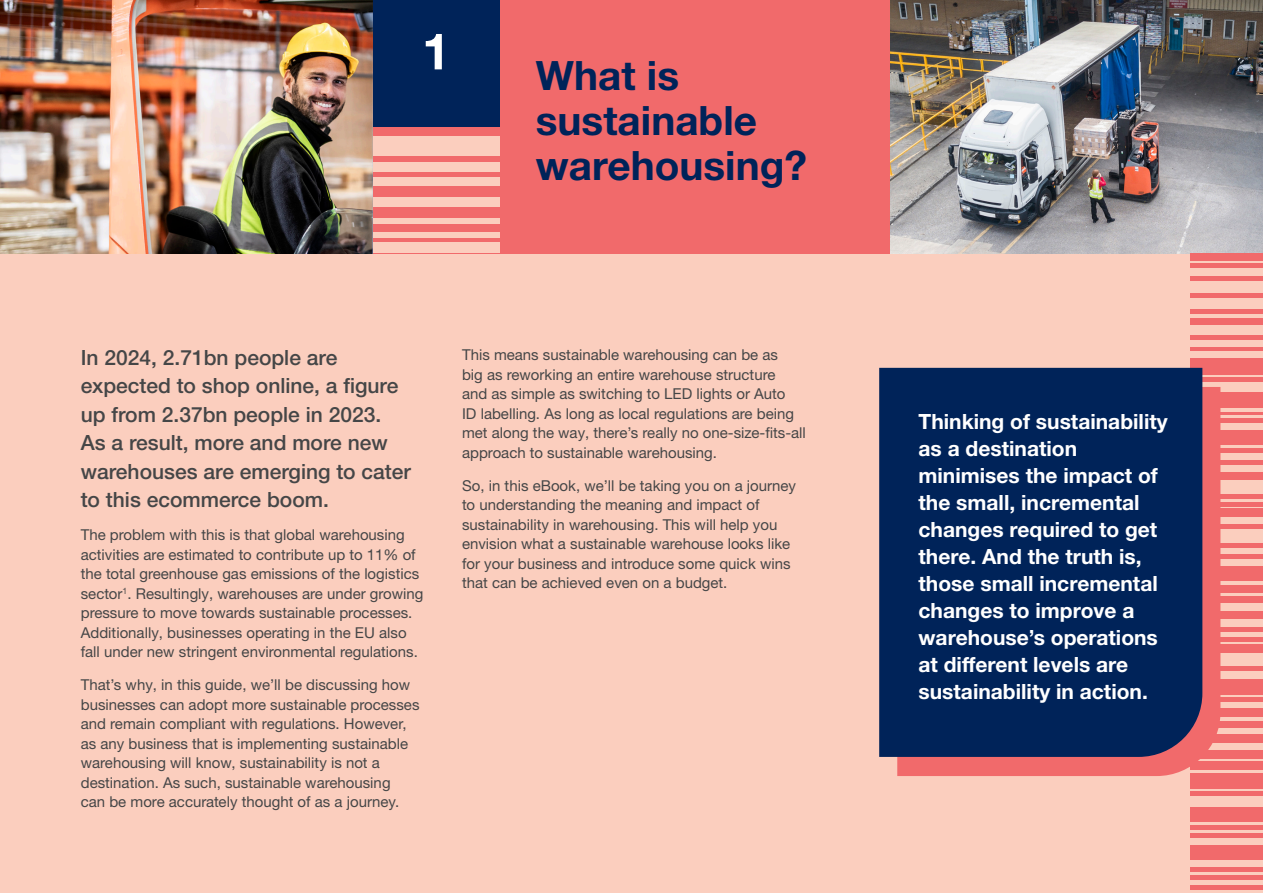
<style>
.page{position:relative;width:1263px;height:893px;background:#fbcebe}
.page>*{position:absolute;margin:0;border:0;box-sizing:border-box;transform-origin:0 0}
.t1{font:700 50.55px "Helvetica Neue LTW1 G";color:#fff}
.t2{font:700 40.5px/45px "Helvetica Neue LTW1 G";color:#002359}
.t3{font:700 21px/27px "Helvetica Neue LTW1 G";color:#fff}
.t4{font:500 21px/28.5px "Helvetica Neue LTW1 G";color:#454647}
.t5{font:15px/19.5px "Helvetica Neue LTW1 G";color:#454647}
</style>
<div class="page">
<div style="left:373px;top:0;width:517px;height:253px;background:#f16a6b"></div>
<div style="left:373px;top:136px;width:126px;height:20px;background:#fbcebe"></div>
<div style="left:373px;top:162px;width:126px;height:9px;background:#fbcebe"></div>
<div style="left:373px;top:177px;width:126px;height:9px;background:#fbcebe"></div>
<div style="left:373px;top:197px;width:126px;height:10px;background:#fbcebe"></div>
<div style="left:373px;top:218px;width:126px;height:6px;background:#fbcebe"></div>
<div style="left:373px;top:232px;width:126px;height:6px;background:#fbcebe"></div>
<div style="left:373px;top:242px;width:126px;height:11px;background:#fbcebe"></div>
<img style="left:0;top:0;width:372px;height:253px">
<img style="left:891px;top:0;width:372px;height:253px">
<div style="left:1191px;top:253px;width:72px;height:7px;background:#f16a6b"></div>
<hr style="left:1191px;top:264px;width:72px;height:4px;background:#f16a6b">
<hr style="left:1191px;top:276px;width:72px;height:4px;background:#f16a6b">
<hr style="left:1191px;top:294px;width:72px;height:4px;background:#f16a6b">
<hr style="left:1191px;top:310px;width:72px;height:4px;background:#f16a6b">
<div style="left:1191px;top:318px;width:72px;height:6px;background:#f16a6b"></div>
<hr style="left:1191px;top:336px;width:72px;height:4px;background:#f16a6b">
<hr style="left:1191px;top:347px;width:72px;height:3px;background:#f16a6b">
<div style="left:1191px;top:358px;width:72px;height:16px;background:#f16a6b"></div>
<hr style="left:1191px;top:378px;width:72px;height:4px;background:#f16a6b">
<div style="left:1191px;top:392px;width:72px;height:16px;background:#f16a6b"></div>
<hr style="left:1191px;top:412px;width:72px;height:2px;background:#f16a6b">
<hr style="left:1191px;top:419px;width:72px;height:4px;background:#f16a6b">
<div style="left:1191px;top:430px;width:72px;height:15px;background:#f16a6b"></div>
<hr style="left:1191px;top:449px;width:72px;height:4px;background:#f16a6b">
<div style="left:1191px;top:460px;width:72px;height:5px;background:#f16a6b"></div>
<div style="left:1191px;top:472px;width:72px;height:7px;background:#f16a6b"></div>
<hr style="left:1191px;top:494px;width:72px;height:4px;background:#f16a6b">
<hr style="left:1191px;top:502px;width:72px;height:4px;background:#f16a6b">
<div style="left:1191px;top:508px;width:72px;height:9px;background:#f16a6b"></div>
<hr style="left:1191px;top:524px;width:72px;height:4px;background:#f16a6b">
<hr style="left:1191px;top:543px;width:72px;height:4px;background:#f16a6b">
<hr style="left:1191px;top:555px;width:72px;height:4px;background:#f16a6b">
<div style="left:1191px;top:566px;width:72px;height:15px;background:#f16a6b"></div>
<div style="left:1191px;top:585px;width:72px;height:7px;background:#f16a6b"></div>
<div style="left:1191px;top:596px;width:72px;height:7px;background:#f16a6b"></div>
<div style="left:1191px;top:611px;width:72px;height:8px;background:#f16a6b"></div>
<hr style="left:1191px;top:627px;width:72px;height:4px;background:#f16a6b">
<hr style="left:1191px;top:637px;width:72px;height:4px;background:#f16a6b">
<div style="left:1191px;top:645px;width:72px;height:8px;background:#f16a6b"></div>
<hr style="left:1191px;top:667px;width:72px;height:4px;background:#f16a6b">
<div style="left:1191px;top:679px;width:72px;height:16px;background:#f16a6b"></div>
<hr style="left:1191px;top:697px;width:72px;height:4px;background:#f16a6b">
<div style="left:1191px;top:709px;width:72px;height:8px;background:#f16a6b"></div>
<div style="left:1191px;top:721px;width:72px;height:6px;background:#f16a6b"></div>
<div style="left:1191px;top:735px;width:72px;height:8px;background:#f16a6b"></div>
<div style="left:1191px;top:750px;width:72px;height:9px;background:#f16a6b"></div>
<div style="left:1191px;top:761px;width:72px;height:8px;background:#f16a6b"></div>
<div style="left:1191px;top:774px;width:72px;height:15px;background:#f16a6b"></div>
<hr style="left:1191px;top:791px;width:72px;height:4px;background:#f16a6b">
<div style="left:1191px;top:807px;width:72px;height:15px;background:#f16a6b"></div>
<hr style="left:1191px;top:826px;width:72px;height:4px;background:#f16a6b">
<hr style="left:1191px;top:833px;width:72px;height:4px;background:#f16a6b">
<div style="left:1191px;top:845px;width:72px;height:14px;background:#f16a6b"></div>
<hr style="left:1191px;top:868px;width:72px;height:4px;background:#f16a6b">
<hr style="left:1191px;top:875px;width:72px;height:4px;background:#f16a6b">
<div style="left:1191px;top:885px;width:72px;height:5px;background:#f16a6b"></div>
<svg style="left:897px;top:387px;width:323px;height:389px;fill:#f16a6b"></svg>
<div style="left:879px;top:368px;width:323px;height:389px;background:#002359"></div>
<div style="left:373px;top:0;width:126px;height:126px;background:#002359"></div>
<p class="t1" style="left:422px;top:20px;width:30px">1</p>
<p class="t2" style="left:536px;top:52px;width:273px">What is sustainable warehousing?</p>
<p class="t4" style="left:81px;top:343px;width:331px">In 2024, 2.71bn people are expected to shop online, a figure up from 2.37bn people in 2023.<br>As a result, more and more new warehouses are emerging to cater to this ecommerce boom.</p>
<p class="t5" style="left:81px;top:525px;width:344px">The problem with this is that global warehousing activities are estimated to contribute up to 11% of the total greenhouse gas emissions of the logistics sector<sup>1</sup>. Resultingly, warehouses are under growing pressure to move towards sustainable processes.<br>Additionally, businesses operating in the EU also fall under new stringent environmental regulations.</p>
<p class="t5" style="left:81px;top:675px;width:340px">That’s why, in this guide, we’ll be discussing how businesses can adopt more sustainable processes and remain compliant with regulations. However, as any business that is implementing sustainable warehousing will know, sustainability is not a destination. As such, sustainable warehousing<br>can be more accurately thought of as a journey.</p>
<p class="t5" style="left:462px;top:345px;width:345px">This means sustainable warehousing can be as<br>big as reworking an entire warehouse structure<br>and as simple as switching to LED lights or Auto<br>ID labelling. As long as local regulations are being met along the way, there’s really no one-size-fits-all approach to sustainable warehousing.</p>
<p class="t5" style="left:462px;top:476px;width:335px">So, in this eBook, we’ll be taking you on a journey to understanding the meaning and impact of sustainability in warehousing. This will help you envision what a sustainable warehouse looks like for your business and introduce some quick wins that can be achieved even on a budget.</p>
<p class="t3" style="left:918px;top:407px;width:251px">Thinking of sustainability as a destination minimises the impact of the small, incremental changes required to get there. And the truth is, those small incremental changes to improve a warehouse’s operations at different levels are sustainability in action.</p>
</div>
